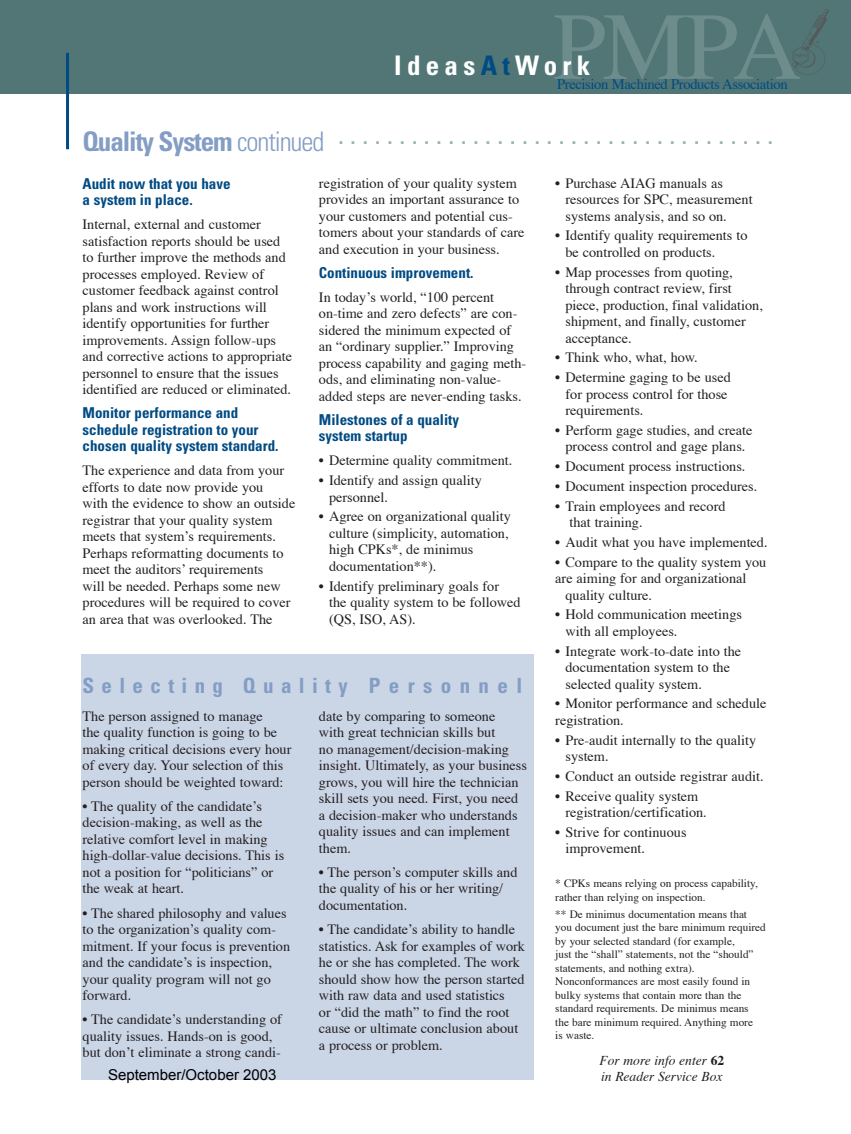
<style>
.page{position:relative;width:851px;height:1134px;background:#fff}
.page>*{position:absolute;margin:0;border:0;box-sizing:border-box;transform-origin:0 0}
.t1{font:96px "Times";color:#6d8d8d}
.t2{font:700 condensed 27px "Univers";letter-spacing:-.04em;color:#849dc4}
.t3{font:700 condensed 27px "Univers";letter-spacing:.195em;color:#fff}
.t4{font:700 21px "Univers";color:#9bb4b4}
.t5{font:700 condensed 21px "Univers";letter-spacing:.35em;color:#849dc4}
.t6{font:700 condensed 15px/16.5px "Univers";color:#004b84}
.t7{font:15px "Arial";color:#000}
.t8{font:14.7px "Times";letter-spacing:-.025em;color:#004b84}
.t9{font:14.25px/16.5px "Times";color:#231f20}
.t10{font:italic 13.5px "Times";color:#231f20}
.t11{font:11.25px/13.5px "Times";color:#231f20}
.s1{color:#004b84}
.s2{font-weight:300}
.s3{font-weight:700;font-style:normal}
</style>
<div class="page">
<div style="left:81px;top:655px;width:452px;height:425px;background:#cad5e6"></div>
<div style="left:0;top:0;width:850px;height:94px;background:#517675"></div>
<svg style="left:792px;top:9px;width:37px;height:66px"></svg>
<hr style="left:66px;top:53px;width:3px;height:96px;background:#004b84">
<p class="t1" style="left:552px;top:-43px;width:250px">PMPA</p>
<p class="t8" style="left:557px;top:70px;width:232px">Precision Machined Products Association</p>
<p class="t3" style="left:394px;top:49px;width:197px">Ideas<span class="s1">At</span>Work</p>
<p class="t2" style="left:82px;top:125px;width:243px">Quality System <span class="s2">continued</span></p>
<p class="t4" style="left:338px;top:123px;width:437px">. . . . . . . . . . . . . . . . . . . . . . . . . . . . . . . . . . . .</p>
<p class="t6" style="left:82px;top:175px;width:149px">Audit now that you have a system in place.</p>
<p class="t9" style="left:82px;top:215px;width:211px">Internal, external and customer satisfaction reports should be used to further improve the methods and processes employed. Review of customer feedback against control plans and work instructions will identify opportunities for further improvements. Assign follow-ups and corrective actions to appropriate personnel to ensure that the issues identified are reduced or eliminated.</p>
<p class="t6" style="left:82px;top:404px;width:197px">Monitor performance and schedule registration to your chosen quality system standard.</p>
<p class="t9" style="left:82px;top:461px;width:214px">The experience and data from your efforts to date now provide you<br>with the evidence to show an outside registrar that your quality system meets that system’s requirements.<br>Perhaps reformatting documents to meet the auditors’ requirements<br>will be needed. Perhaps some new procedures will be required to cover an area that was overlooked. The</p>
<p class="t9" style="left:319px;top:173px;width:207px">registration of your quality system provides an important assurance to your customers and potential cus&shy;tomers about your standards of care and execution in your business.</p>
<p class="t6" style="left:319px;top:264px;width:156px">Continuous improvement.</p>
<p class="t9" style="left:319px;top:288px;width:209px">In today’s world, “100 percent on-time and zero defects” are con&shy;sidered the minimum expected of an “ordinary supplier.” Improving process capability and gaging meth&shy;ods, and eliminating non-value&shy;added steps are never-ending tasks.</p>
<p class="t6" style="left:319px;top:411px;width:142px">Milestones of a quality system startup</p>
<p class="t9" style="left:319px;top:451px;width:195px">• Determine quality commitment.</p>
<p class="t9" style="left:329px;top:471px;width:154px;text-indent:-10px">• Identify and assign quality personnel.</p>
<p class="t9" style="left:329px;top:507px;width:183px;text-indent:-10px">• Agree on organizational quality culture (simplicity, automation, high CPKs*, de minimus documentation**).</p>
<p class="t9" style="left:329px;top:576px;width:193px;text-indent:-10px">• Identify preliminary goals for<br>the quality system to be followed (QS, ISO, AS).</p>
<p class="t5" style="left:82px;top:672px;width:441px">Selecting Quality Personnel</p>
<p class="t9" style="left:82px;top:707px;width:210px">The person assigned to manage<br>the quality function is going to be making critical decisions every hour of every day. Your selection of this person should be weighted toward:</p>
<p class="t9" style="left:82px;top:797px;width:203px">• The quality of the candidate’s decision-making, as well as the relative comfort level in making high-dollar-value decisions. This is not a position for “politicians” or the weak at heart.</p>
<p class="t9" style="left:82px;top:903px;width:209px">• The shared philosophy and values to the organization’s quality com&shy;mitment. If your focus is prevention and the candidate’s is inspection, your quality program will not go forward.</p>
<p class="t9" style="left:82px;top:1010px;width:201px">• The candidate’s understanding of quality issues. Hands-on is good, but don’t eliminate a strong candi-</p>
<p class="t7" style="left:108px;top:1065px;width:170px">September/October 2003</p>
<p class="t9" style="left:319px;top:707px;width:209px">date by comparing to someone<br>with great technician skills but<br>no management/decision-making insight. Ultimately, as your business grows, you will hire the technician skill sets you need. First, you need a decision-maker who understands quality issues and can implement them.</p>
<p class="t9" style="left:319px;top:863px;width:200px">• The person’s computer skills and the quality of his or her writing/ documentation.</p>
<p class="t9" style="left:319px;top:920px;width:207px">• The candidate’s ability to handle statistics. Ask for examples of work he or she has completed. The work should show how the person started with raw data and used statistics<br>or “did the math” to find the root cause or ultimate conclusion about a process or problem.</p>
<p class="t9" style="left:565px;top:173px;width:189px;text-indent:-10px">• Purchase AIAG manuals as resources for SPC, measurement systems analysis, and so on.</p>
<p class="t9" style="left:565px;top:226px;width:183px;text-indent:-10px">• Identify quality requirements to be controlled on products.</p>
<p class="t9" style="left:565px;top:262px;width:199px;text-indent:-10px">• Map processes from quoting, through contract review, first piece, production, final validation, shipment, and finally, customer acceptance.</p>
<p class="t9" style="left:555px;top:348px;width:144px">• Think who, what, how.</p>
<p class="t9" style="left:565px;top:368px;width:167px;text-indent:-10px">• Determine gaging to be used for process control for those requirements.</p>
<p class="t9" style="left:555px;top:421px;width:199px;text-align:center">• Perform gage studies, and create process control and gage plans.</p>
<p class="t9" style="left:555px;top:457px;width:192px">• Document process instructions.</p>
<p class="t9" style="left:555px;top:477px;width:203px">• Document inspection procedures.</p>
<p class="t9" style="left:569px;top:496px;width:158px;text-indent:-14px">• Train employees and record that training.</p>
<p class="t9" style="left:555px;top:533px;width:214px">• Audit what you have implemented.</p>
<p class="t9" style="left:555px;top:552px;width:212px">• Compare to the quality system you</p>
<p class="t9" style="left:555px;top:569px;width:193px">are aiming for and organizational</p>
<p class="t9" style="left:565px;top:585px;width:88px">quality culture.</p>
<p class="t9" style="left:565px;top:605px;width:178px;text-indent:-10px">• Hold communication meetings with all employees.</p>
<p class="t9" style="left:565px;top:641px;width:177px;text-indent:-10px">• Integrate work-to-date into the documentation system to the selected quality system.</p>
<p class="t9" style="left:555px;top:694px;width:213px">• Monitor performance and schedule registration.</p>
<p class="t9" style="left:565px;top:730px;width:192px;text-indent:-10px">• Pre-audit internally to the quality system.</p>
<p class="t9" style="left:555px;top:767px;width:210px">• Conduct an outside registrar audit.</p>
<p class="t9" style="left:565px;top:786px;width:143px;text-indent:-10px">• Receive quality system registration/certification.</p>
<p class="t9" style="left:565px;top:823px;width:123px;text-indent:-10px">• Strive for continuous improvement.</p>
<p class="t11" style="left:555px;top:876px;width:204px">* CPKs means relying on process capability, rather than relying on inspection.</p>
<p class="t11" style="left:555px;top:906px;width:212px">** De minimus documentation means that you document just the bare minimum required by your selected standard (for example,<br>just the “shall” statements, not the “should” statements, and nothing extra).<br>Nonconformances are most easily found in bulky systems that contain more than the standard requirements. De minimus means<br>the bare minimum required. Anything more<br>is waste.</p>
<p class="t10" style="left:599px;top:1048px;width:126px">For more info enter <span class="s3">62</span></p>
<p class="t10" style="left:601px;top:1065px;width:123px">in Reader Service Box</p>
</div>
